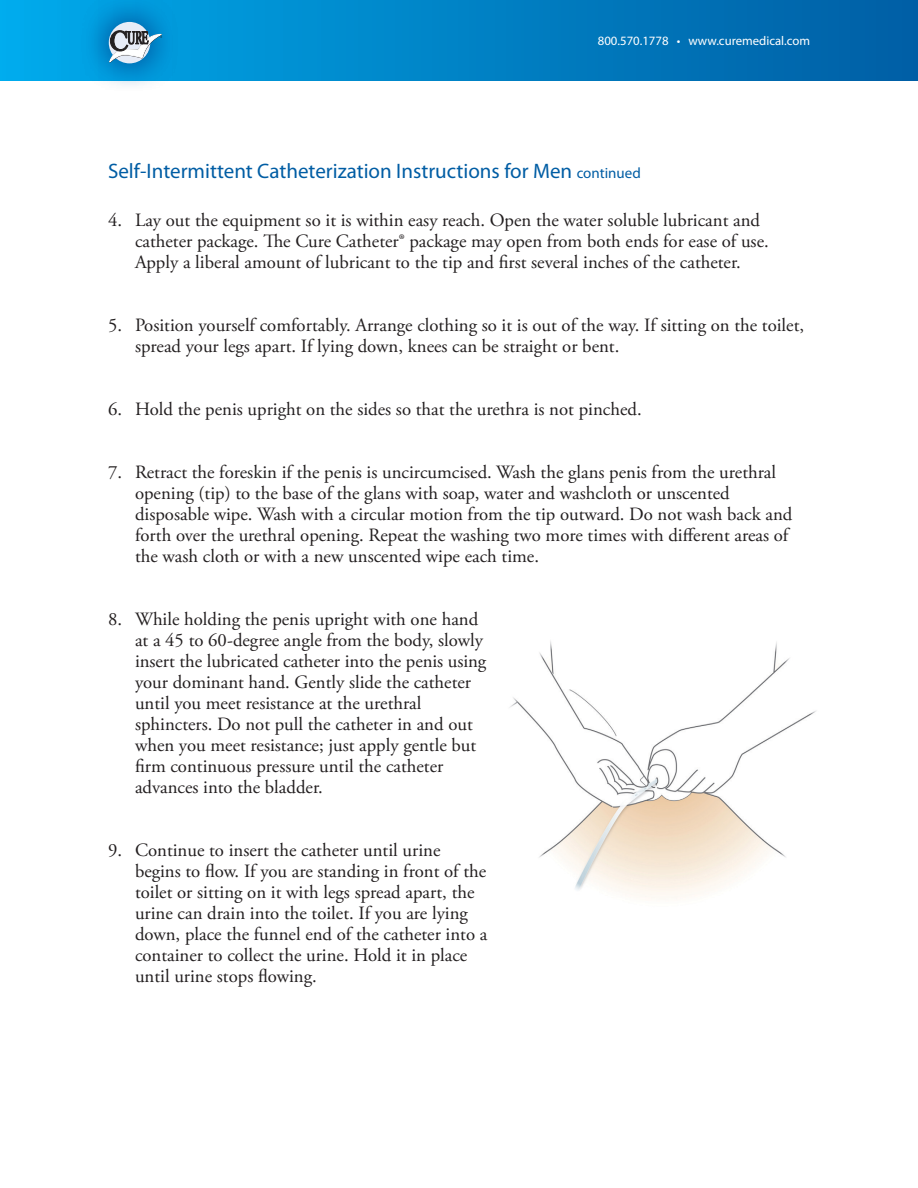
<style>
.page{position:relative;width:918px;height:1188px;background:#fff}
.page>*{position:absolute;margin:0;border:0;box-sizing:border-box;transform-origin:0 0}
.t1{font:21px "Myriad Pro";color:#005da4}
.t2{font:18.75px/21px "Adobe Garamond Pro";color:#231f20}
.t3{font:12.75px "Myriad Pro";color:#fff}
.s1{font-size:15px}
</style>
<div class="page">
<svg style="left:0;top:0;width:918px;height:81px;background:#0080c4"></svg>
<svg style="left:81px;top:0;width:98px;height:85px;background:#0f9bd9"></svg>
<div style="left:109px;top:22px;width:41px;height:41px;background:#e7ecf7;border-radius:50%"></div>
<svg style="left:109px;top:30px;width:53px;height:33px"></svg>
<img style="left:509px;top:641px;width:307px;height:258px">
<p class="t3" style="left:598px;top:34px;width:214px">800.570.1778 • www.curemedical.com</p>
<p class="t1" style="left:108px;top:163px;width:534px">Self-Intermittent Catheterization Instructions for Men <span class="s1">continued</span></p>
<p class="t2" style="left:135px;top:211px;width:635px;text-indent:-27px">4. Lay out the equipment so it is within easy reach. Open the water soluble lubricant and catheter package. The Cure Catheter® package may open from both ends for ease of use.<br>Apply a liberal amount of lubricant to the tip and first several inches of the catheter.</p>
<p class="t2" style="left:135px;top:316px;width:671px;text-indent:-27px">5. Position yourself comfortably. Arrange clothing so it is out of the way. If sitting on the toilet, spread your legs apart. If lying down, knees can be straight or bent.</p>
<p class="t2" style="left:108px;top:400px;width:535px">6. Hold the penis upright on the sides so that the urethra is not pinched.</p>
<p class="t2" style="left:135px;top:463px;width:659px;text-indent:-27px">7. Retract the foreskin if the penis is uncircumcised. Wash the glans penis from the urethral opening (tip) to the base of the glans with soap, water and washcloth or unscented disposable wipe. Wash with a circular motion from the tip outward. Do not wash back and forth over the urethral opening. Repeat the washing two more times with different areas of the wash cloth or with a new unscented wipe each time.</p>
<p class="t2" style="left:135px;top:610px;width:353px;text-indent:-27px">8. While holding the penis upright with one hand at a 45 to 60-degree angle from the body, slowly insert the lubricated catheter into the penis using your dominant hand. Gently slide the catheter until you meet resistance at the urethral sphincters. Do not pull the catheter in and out when you meet resistance; just apply gentle but firm continuous pressure until the catheter advances into the bladder.</p>
<p class="t2" style="left:135px;top:840px;width:354px;text-indent:-27px">9. Continue to insert the catheter until urine begins to flow. If you are standing in front of the toilet or sitting on it with legs spread apart, the urine can drain into the toilet. If you are lying down, place the funnel end of the catheter into a container to collect the urine. Hold it in place until urine stops flowing.</p>
</div>
